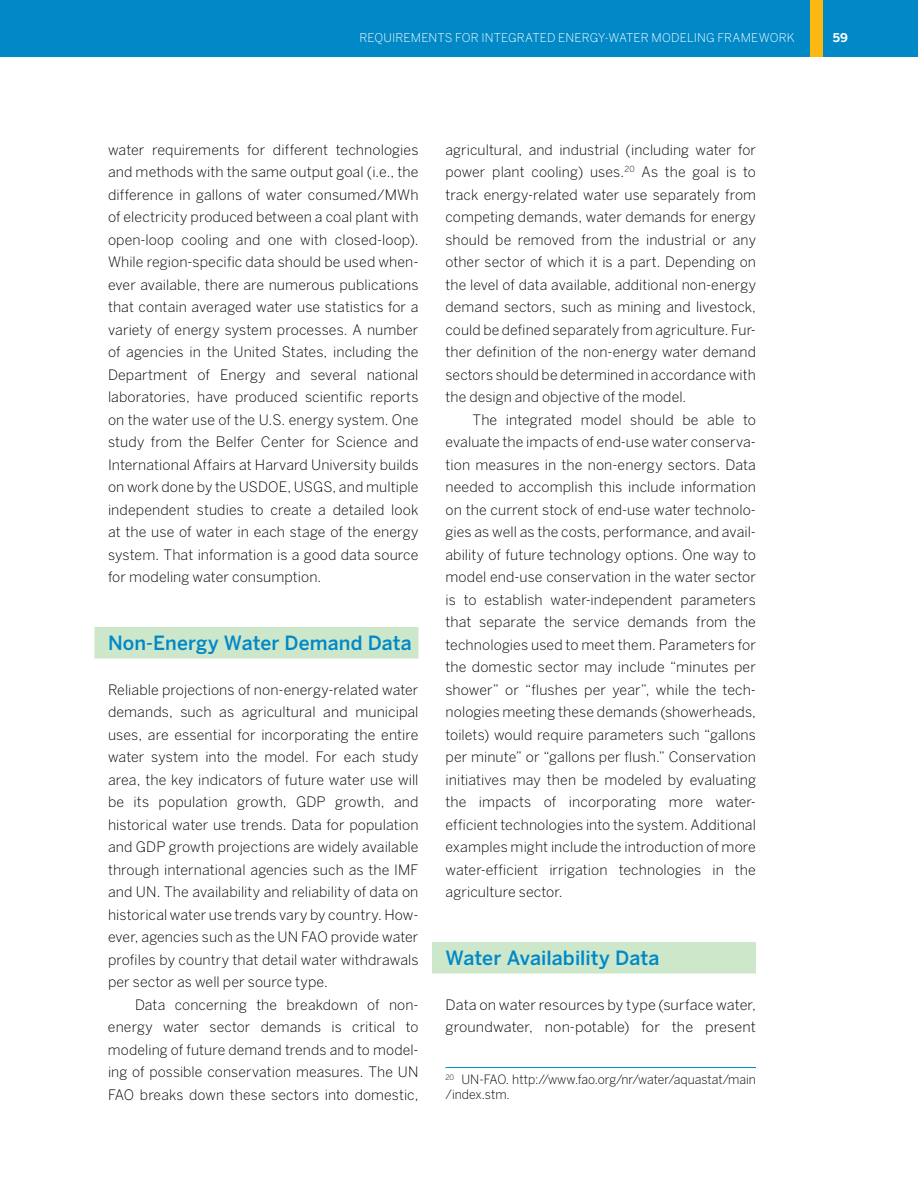
<style>
.page{position:relative;width:918px;height:1188px;background:#fff}
.page>*{position:absolute;margin:0;border:0;box-sizing:border-box;transform-origin:0 0}
.t1{font:500 19.5px "Benton Sans";letter-spacing:.005em;color:#0088c7}
.t2{font:300 14.25px/22.5px "Benton Sans";letter-spacing:.005em;color:#000;text-align:justify}
.t3{font:300 12.75px/15.3px "Benton Sans";color:#000}
.t4{font:300 12px "Benton Sans";letter-spacing:.01em;color:#fff}
.t5{font:700 12px "Benton Sans";color:#fff}
</style>
<div class="page">
<div style="left:0;top:0;width:918px;height:57px;background:#0088c7"></div>
<div style="left:432px;top:942px;width:324px;height:32px;background:#cde7ca"></div>
<div style="left:94px;top:627px;width:324px;height:32px;background:#cde7ca"></div>
<hr style="left:446px;top:1067px;width:310px;height:1px;background:#0088c7">
<div style="left:811px;top:0;width:12px;height:57px;background:#fdb913"></div>
<p class="t4" style="left:359px;top:31px;width:17px">Requirements</p>
<p class="t4" style="left:455px;top:31px;width:9px">for</p>
<p class="t4" style="left:481px;top:31px;width:13px">Integrated</p>
<p class="t4" style="left:558px;top:31px;width:16px">Energy</p>
<p class="t4" style="left:604px;top:31px;width:23px">-Water</p>
<p class="t4" style="left:651px;top:31px;width:19px">Modeling</p>
<p class="t4" style="left:717px;top:31px;width:17px">Framework</p>
<p class="t5" style="left:833px;top:31px;width:17px">59</p>
<p class="t2" style="left:108px;top:139px;width:312px">water requirements for different technologies and methods with the same output goal (i.e., the difference in gallons of water consumed/MWh of electricity produced between a coal plant with open-loop cooling and one with closed-loop).<br>While region-specific data should be used when&shy;ever available, there are numerous publications that contain averaged water use statistics for a variety of energy system processes. A number of agencies in the United States, including the Department of Energy and several national laboratories, have produced scientific reports on the water use of the U.S. energy system. One study from the Belfer Center for Science and International Affairs at Harvard University builds on work done by the USDOE, USGS, and multiple independent studies to create a detailed look at the use of water in each stage of the energy system. That information is a good data source for modeling water consumption.</p>
<h1 class="t1" style="left:108px;top:631px;width:305px">Non-Energy Water Demand Data</h1>
<p class="t2" style="left:108px;top:679px;width:312px">Reliable projections of non-energy-related water demands, such as agricultural and municipal uses, are essential for incorporating the entire water system into the model. For each study area, the key indicators of future water use will be its population growth, GDP growth, and historical water use trends. Data for population and GDP growth projections are widely available through international agencies such as the IMF and UN. The availability and reliability of data on historical water use trends vary by country. How&shy;ever, agencies such as the UN FAO provide water profiles by country that detail water withdrawals per sector as well per source type.</p>
<p class="t2" style="left:108px;top:994px;width:312px;text-indent:27px">Data concerning the breakdown of non&shy;energy water sector demands is critical to modeling of future demand trends and to model&shy;ing of possible conservation measures. The UN FAO breaks down these sectors into domestic,</p>
<p class="t2" style="left:446px;top:139px;width:312px">agricultural, and industrial (including water for power plant cooling) uses.<sup>20</sup> As the goal is to track energy-related water use separately from competing demands, water demands for energy should be removed from the industrial or any other sector of which it is a part. Depending on the level of data available, additional non-energy demand sectors, such as mining and livestock, could be defined separately from agriculture. Fur&shy;ther definition of the non-energy water demand sectors should be determined in accordance with the design and objective of the model.</p>
<p class="t2" style="left:445px;top:409px;width:312px;text-indent:27px">The integrated model should be able to evaluate the impacts of end-use water conserva&shy;tion measures in the non-energy sectors. Data needed to accomplish this include information on the current stock of end-use water technolo&shy;gies as well as the costs, performance, and avail&shy;ability of future technology options. One way to model end-use conservation in the water sector is to establish water-independent parameters that separate the service demands from the technologies used to meet them. Parameters for the domestic sector may include “minutes per shower” or “flushes per year”, while the tech&shy;nologies meeting these demands (showerheads, toilets) would require parameters such “gallons per minute” or “gallons per flush.” Conservation initiatives may then be modeled by evaluating the impacts of incorporating more water&shy;efficient technologies into the system. Additional examples might include the introduction of more water-efficient irrigation technologies in the agriculture sector.</p>
<h1 class="t1" style="left:446px;top:946px;width:216px">Water Availability Data</h1>
<p class="t2" style="left:446px;top:994px;width:312px">Data on water resources by type (surface water, groundwater, non-potable) for the present</p>
<p class="t3" style="left:446px;top:1072px;width:312px"><sup>20</sup> UN-FAO. http://www.fao.org/nr/water/aquastat/main /index.stm.</p>
</div>
